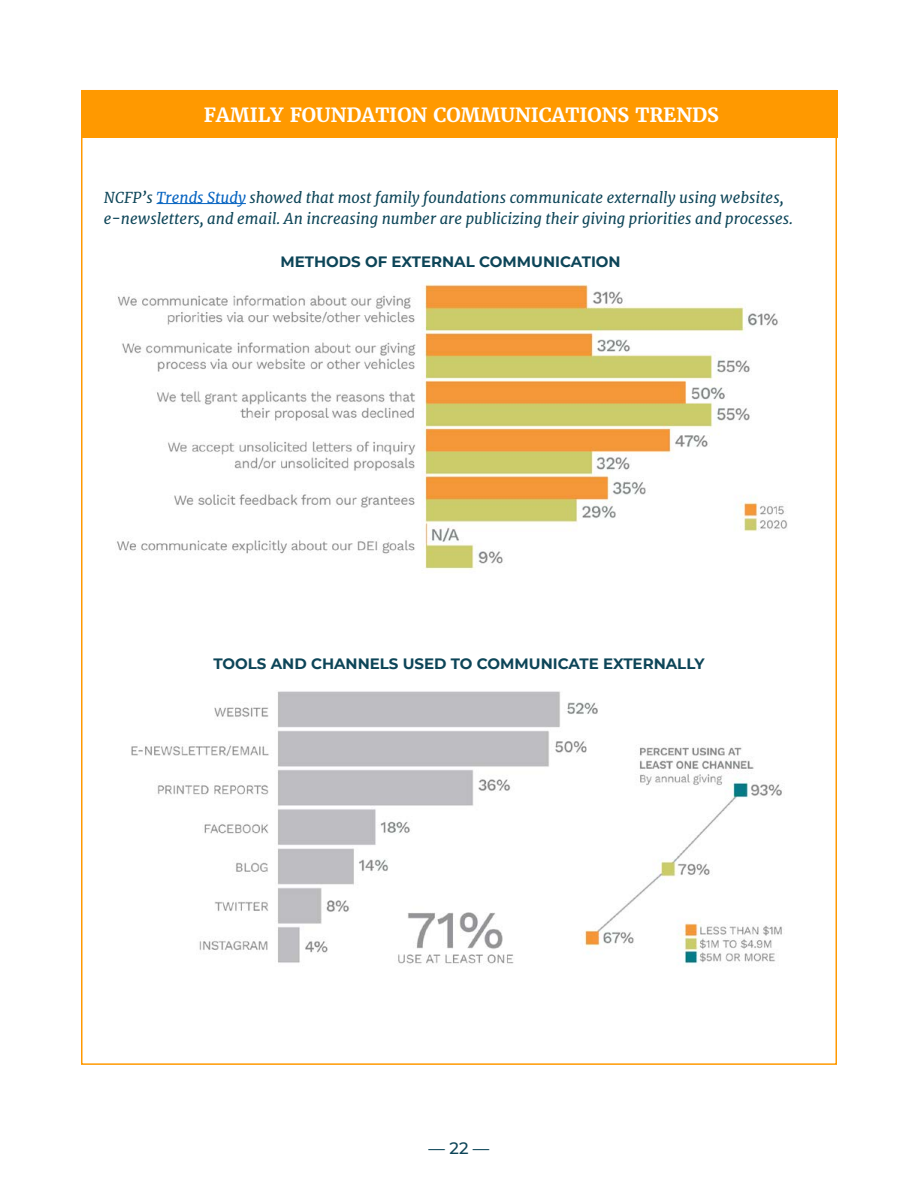
<style>
.page{position:relative;width:918px;height:1188px;background:#fff}
.page>*{position:absolute;margin:0;border:0;box-sizing:border-box;transform-origin:0 0}
.t1{font:700 19.5px "Merriweather";color:#fff}
.t2{font:500 16.5px "Montserrat";color:#0d4558}
.t3{font:italic 15px/21px "Merriweather";color:#0d4558}
.t4{font:700 15px "Montserrat";color:#0d4558}
.s1{color:#0563c1}
</style>
<div class="page">
<hr style="left:157px;top:203px;width:89px;height:1px;background:#0563c1">
<div style="left:81px;top:90px;width:757px;height:47px;background:#f90"></div>
<img style="left:117px;top:283px;width:671px;height:287px">
<img style="left:131px;top:691px;width:651px;height:273px">
<h1 class="t1" style="left:204px;top:102px;width:517px">FAMILY FOUNDATION COMMUNICATIONS TRENDS</h1>
<p class="t3" style="left:104px;top:187px;width:691px">NCFP’s <span class="s1">Trends Study</span> showed that most family foundations communicate externally using websites, e-newsletters, and email. An increasing number are publicizing their giving priorities and processes.</p>
<p class="t4" style="left:280px;top:250px;width:342px">METHODS OF EXTERNAL COMMUNICATION</p>
<p class="t4" style="left:214px;top:653px;width:492px">TOOLS AND CHANNELS USED TO COMMUNICATE EXTERNALLY</p>
<p class="t2" style="left:429px;top:1137px;width:62px">— 22 —</p>
</div>
